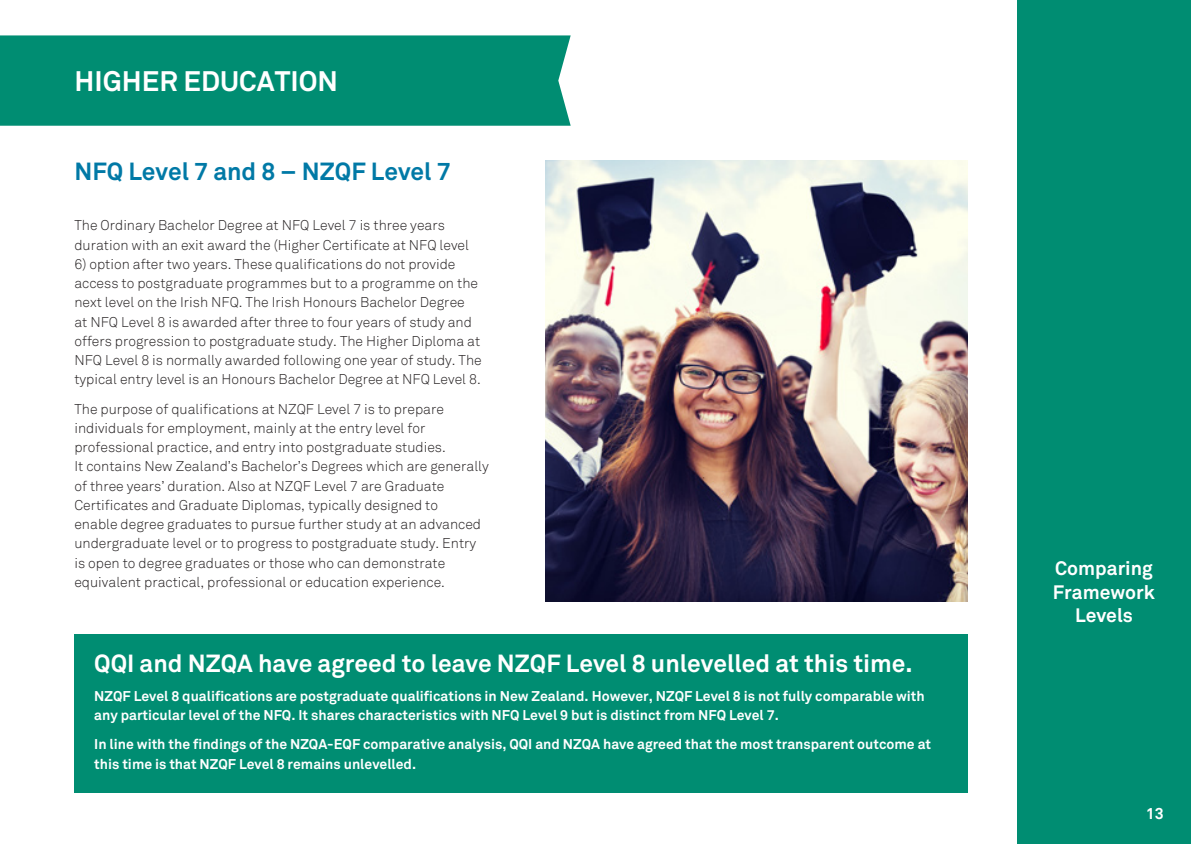
<style>
.page{position:relative;width:1191px;height:844px;background:#fff}
.page>*{position:absolute;margin:0;border:0;box-sizing:border-box;transform-origin:0 0}
.t1{font:700 28px "Akkurat";color:#fff}
.body_new{font:700 24.5px "Akkurat";color:#fff}
.body_new-2{font:700 24.5px "Akkurat";color:#0079a6}
.t2{font:700 19.25px/23.1px "Akkurat";color:#fff;text-align:center}
.t3{font:700 15.75px "Akkurat";color:#fff}
.body_new-3{font:300 14px/19.2px "Akkurat";color:#231f20}
.body_new-4{font:700 14px/19.2px "Akkurat";color:#fff}
</style>
<div class="page">
<div style="left:74px;top:634px;width:893px;height:158px;background:#008d72"></div>
<div style="left:1017px;top:0;width:174px;height:843px;background:#008d72"></div>
<div style="left:0;top:35px;width:570px;height:91px;background:#008d72"></div>
<img style="left:546px;top:160px;width:421px;height:441px">
<p class="t1" style="left:74px;top:64px;width:265px">HIGHER EDUCATION</p>
<p class="body_new-2" style="left:74px;top:155px;width:378px">NFQ Level 7 and 8 – NZQF Level 7</p>
<p class="body_new-3" style="left:74px;top:216px;width:396px">The Ordinary Bachelor Degree at NFQ Level 7 is three years duration with an exit award the (Higher Certificate at NFQ level</p>
<p class="body_new-3" style="left:74px;top:254px;width:409px">6) option after two years. These qualifications do not provide access to postgraduate programmes but to a programme on the next level on the Irish NFQ. The Irish Honours Bachelor Degree<br>at NFQ Level 8 is awarded after three to four years of study and offers progression to postgraduate study. The Higher Diploma at NFQ Level 8 is normally awarded following one year of study. The typical entry level is an Honours Bachelor Degree at NFQ Level 8.</p>
<p class="body_new-3" style="left:74px;top:399px;width:416px">The purpose of qualifications at NZQF Level 7 is to prepare individuals for employment, mainly at the entry level for professional practice, and entry into postgraduate studies.<br>It contains New Zealand’s Bachelor’s Degrees which are generally of three years’ duration. Also at NZQF Level 7 are Graduate Certificates and Graduate Diplomas, typically designed to<br>enable degree graduates to pursue further study at an advanced undergraduate level or to progress to postgraduate study. Entry is open to degree graduates or those who can demonstrate equivalent practical, professional or education experience.</p>
<p class="body_new" style="left:94px;top:647px;width:820px">QQI and NZQA have agreed to leave NZQF Level 8 unlevelled at this time.</p>
<p class="body_new-4" style="left:94px;top:686px;width:832px">NZQF Level 8 qualifications are postgraduate qualifications in New Zealand. However, NZQF Level 8 is not fully comparable with any particular level of the NFQ. It shares characteristics with NFQ Level 9 but is distinct from NFQ Level 7.</p>
<p class="body_new-4" style="left:94px;top:734px;width:838px">In line with the findings of the NZQA-EQF comparative analysis, QQI and NZQA have agreed that the most transparent outcome at this time is that NZQF Level 8 remains unlevelled.</p>
<p class="t2" style="left:1053px;top:557px;width:104px">Comparing<br>Framework<br>Levels</p>
<p class="t3" style="left:1145px;top:803px;width:19px">13</p>
</div>
